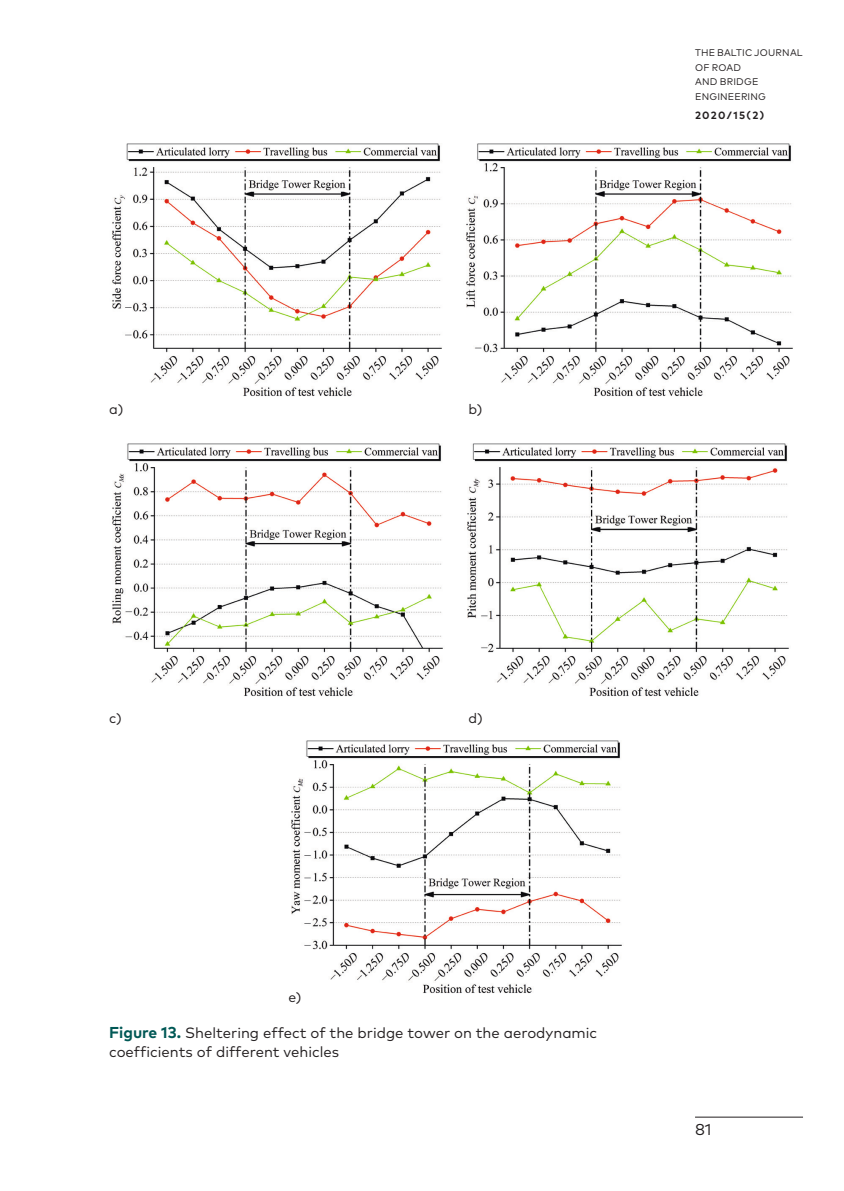
<style>
.page{position:relative;width:844px;height:1191px;background:#fff}
.page>*{position:absolute;margin:0;border:0;box-sizing:border-box;transform-origin:0 0}
.t1{font:15.75px "Mark Pro";color:#231f20}
.Attela_paraksts{font:14.88px/18.4px "Mark Pro";color:#231f20}
.Attela_piezime{font:14px "Mark Pro";color:#231f20}
.t2{font:700 10.5px "Mark Pro";letter-spacing:.125em;color:#231f20}
.t3{font:9.62px/14.3px "Mark Pro";letter-spacing:.02em;color:#231f20}
.s1{font-weight:700;font-size:15.75px;color:#005855}
</style>
<div class="page">
<hr style="left:694px;top:1116px;width:108px;height:1px;background:#231f20">
<img style="left:291px;top:740px;width:331px;height:253px">
<img style="left:112px;top:144px;width:330px;height:252px">
<img style="left:466px;top:144px;width:327px;height:252px">
<img style="left:112px;top:443px;width:331px;height:253px">
<img style="left:467px;top:443px;width:322px;height:253px">
<p class="Attela_piezime" style="left:109px;top:398px;width:16px">a)</p>
<p class="Attela_piezime" style="left:468px;top:398px;width:15px">b)</p>
<p class="t3" style="left:695px;top:45px;width:109px">THE BALTIC JOURNAL<br>OF ROAD<br>AND BRIDGE<br>ENGINEERING</p>
<p class="t2" style="left:694px;top:107px;width:71px">2020/15(2)</p>
<p class="Attela_piezime" style="left:109px;top:707px;width:14px">c)</p>
<p class="Attela_piezime" style="left:468px;top:707px;width:16px">d)</p>
<p class="Attela_piezime" style="left:288px;top:986px;width:14px">e)</p>
<p class="Attela_paraksts" style="left:109px;top:1022px;width:489px"><span class="s1">Figure 13.</span> Sheltering effect of the bridge tower on the aerodynamic coefficients of different vehicles</p>
<p class="t1" style="left:694px;top:1118px;width:18px">81</p>
</div>
